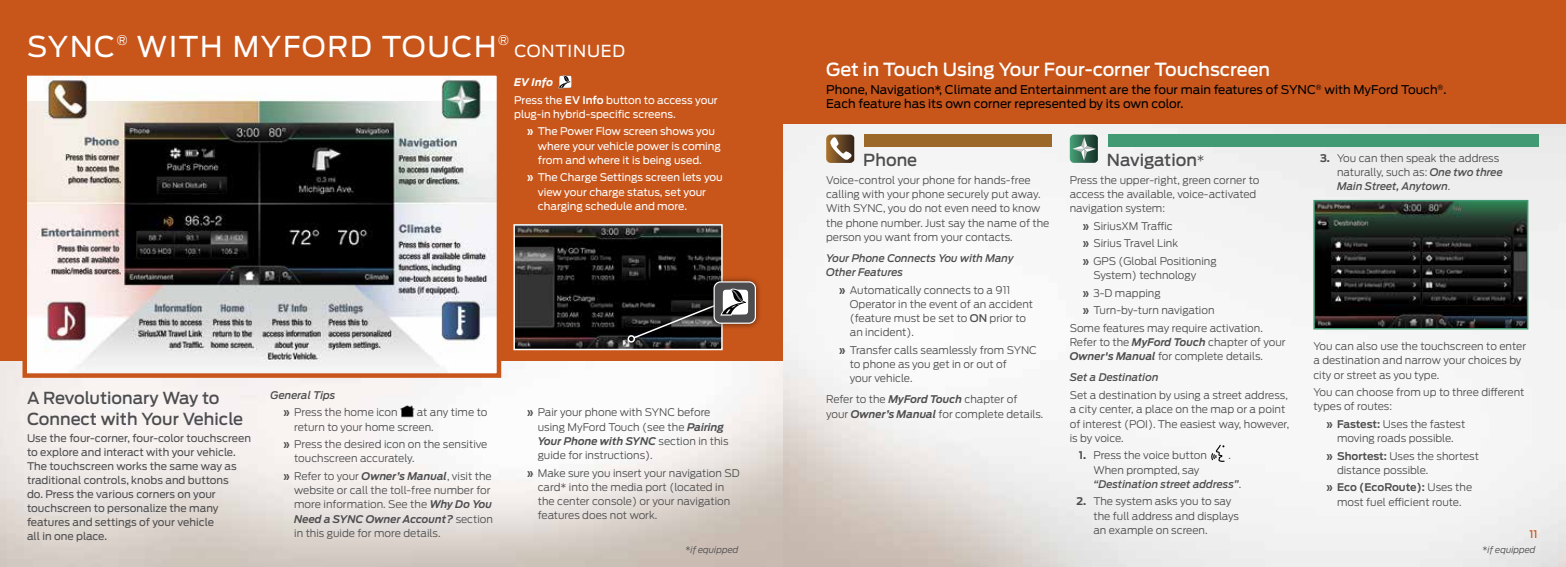
<style>
.page{position:relative;width:1566px;height:567px;background:#fff}
.page>*{position:absolute;margin:0;border:0;box-sizing:border-box;transform-origin:0 0}
.t1{font:28.5px "Ford Antenna";letter-spacing:.06em;color:#fff}
.t2{font:500 18px "Ford Antenna";color:#fff}
.t3{font:500 16.5px/21px "Ford Antenna";color:#4d4d4f}
.t4{font:16.5px "Ford Antenna";letter-spacing:.05em;color:#fff}
.t5{font:12px/14.2px "Ford Antenna";color:#000}
.t6{font:300 10.5px/14.2px "Ford Antenna";color:#4d4d4f}
.t7{font:10.5px/14px "Ford Antenna";color:#4d4d4f}
.t8{font:10.5px/14.2px "Ford Antenna";color:#fff}
.t9{font:italic 500 10.5px/14.2px "Ford Antenna";color:#4d4d4f}
.t10{font:500 10.5px "Ford Antenna";color:#c8551a}
.t11{font:italic 300 9px "Ford Antenna";color:#4d4d4f}
.s1{font-weight:700;font-style:italic}
.s2{font-weight:600}
.s3{font-weight:700}
.s4{font-weight:500;font-style:italic}
.s5{font-weight:600;font-style:italic}
.s6{font-weight:500}
.s7{font-weight:300;font-size:13.5px}
.s8{font-weight:300;font-style:normal}
.s9{font-style:normal}
</style>
<div class="page">
<img style="left:0;top:124px;width:1566px;height:443px">
<div style="left:783px;top:0;width:783px;height:124px;background:#c8551a"></div>
<div style="left:0;top:0;width:783px;height:361px;background:#c8551a"></div>
<svg style="left:558px;top:75px;width:14px;height:13px"></svg>
<img style="left:400px;top:405px;width:14px;height:13px">
<svg style="left:1210px;top:445px;width:15px;height:17px"></svg>
<img style="left:20px;top:75px;width:483px;height:305px">
<div style="left:865px;top:135px;width:187px;height:12px;background:#9c682a"></div>
<div style="left:1108px;top:135px;width:431px;height:12px;background:#429a74"></div>
<img style="left:1316px;top:203px;width:209px;height:124px">
<div style="left:1313px;top:200px;width:215px;height:130px;border:2px solid #429a74"></div>
<img style="left:516px;top:227px;width:204px;height:120px">
<div style="left:513px;top:224px;width:210px;height:126px;border:2px solid #fff"></div>
<svg style="left:826px;top:135px;width:28px;height:28px"></svg>
<svg style="left:1070px;top:135px;width:28px;height:28px"></svg>
<div style="left:622px;top:299px;width:100px;height:49px;background:#000;opacity:.55"></div>
<div style="left:628px;top:335px;width:7px;height:8px;border:2px solid #fff;border-radius:50%"></div>
<div style="left:707px;top:275px;width:55px;height:55px;background:#000;opacity:.55"></div>
<div style="left:714px;top:282px;width:41px;height:41px;background:#4d4d4f;border-radius:7px"></div>
<svg style="left:632px;top:289px;width:116px;height:51px"></svg>
<div style="left:714px;top:281px;width:42px;height:43px;border:1px solid #fff;border-radius:7px"></div>
<h1 class="t1" style="left:27px;top:22px;width:484px">SYNC<sup>®</sup> WITH MYFORD TOUCH<sup>®</sup></h1>
<h3 class="t4" style="left:514px;top:37px;width:112px">CONTINUED</h3>
<p class="t8" style="left:514px;top:72px;width:205px;line-height:18px"><span class="s1">EV Info<br></span>Press the <span class="s2">EV Info</span> button to access your</p>
<p class="t8" style="left:526px;top:104px;width:190px;line-height:17.5px;text-indent:-12px">plug-in hybrid-specific screens.<br><span class="s3">»</span> The Power Flow screen shows you</p>
<p class="t8" style="left:538px;top:138px;width:185px">where your vehicle power is coming from and where it is being used.</p>
<p class="t8" style="left:538px;top:169px;width:186px;text-indent:-12px"><span class="s3">»</span> The Charge Settings screen lets you view your charge status, set your charging schedule and more.</p>
<h3 class="t3" style="left:27px;top:385px;width:218px">A Revolutionary Way to<br>Connect with Your Vehicle</h3>
<p class="t7" style="left:27px;top:430px;width:226px">Use the four-corner, four-color touchscreen to explore and interact with your vehicle.<br>The touchscreen works the same way as traditional controls, knobs and buttons<br>do. Press the various corners on your touchscreen to personalize the many features and settings of your vehicle<br>all in one place.</p>
<p class="t6" style="left:283px;top:385px;width:117px;line-height:17.5px;text-indent:-12px"><span class="s4">General Tips<br></span><span class="s3">»</span> Press the home icon</p>
<p class="t6" style="left:294px;top:404px;width:195px;text-indent:123px">at any time to return to your home screen.</p>
<p class="t6" style="left:294px;top:436px;width:195px;text-indent:-12px"><span class="s3">»</span> Press the desired icon on the sensitive touchscreen accurately.</p>
<p class="t6" style="left:294px;top:468px;width:200px;text-indent:-12px"><span class="s3">»</span> Refer to your <span class="s5">Owner’s Manual</span>, visit the website or call the toll-free number for more information. See the <span class="s5">Why Do You Need a SYNC Owner Account?</span> section in this guide for more details.</p>
<p class="t6" style="left:538px;top:404px;width:192px;text-indent:-12px"><span class="s3">»</span> Pair your phone with SYNC before using MyFord Touch (see the <span class="s5">Pairing<br>Your Phone with SYNC</span> section in this guide for instructions).</p>
<p class="t6" style="left:538px;top:464px;width:203px;text-indent:-12px"><span class="s3">»</span> Make sure you insert your navigation SD card* into the media port (located in the center console) or your navigation features does not work.</p>
<h2 class="t2" style="left:826px;top:54px;width:445px">Get in Touch Using Your Four-corner Touchscreen</h2>
<p class="t5" style="left:826px;top:81px;width:622px">Phone, Navigation*, Climate and Entertainment are the four main features of SYNC<sup>®</sup> with MyFord Touch<sup>®</sup>.<br>Each feature has its own corner represented by its own color.</p>
<h3 class="t3" style="left:863px;top:148px;width:55px">Phone</h3>
<p class="t6" style="left:826px;top:172px;width:225px">Voice-control your phone for hands-free calling with your phone securely put away.<br>With SYNC, you do not even need to know the phone number. Just say the name of the person you want from your contacts.</p>
<p class="t9" style="left:826px;top:250px;width:189px">Your Phone Connects You with Many<br>Other Features</p>
<p class="t6" style="left:850px;top:282px;width:185px;text-indent:-12px"><span class="s3">»</span> Automatically connects to a 911<br>Operator in the event of an accident (feature must be set to <span class="s6">ON</span> prior to an incident).</p>
<p class="t6" style="left:850px;top:342px;width:189px;text-indent:-12px"><span class="s3">»</span> Transfer calls seamlessly from SYNC to phone as you get in or out of<br>your vehicle.</p>
<p class="t6" style="left:826px;top:391px;width:219px">Refer to the <span class="s5">MyFord Touch</span> chapter of<br>your <span class="s5">Owner’s Manual</span> for complete details.</p>
<h3 class="t3" style="left:1107px;top:148px;width:99px">Navigation<span class="s7">*</span></h3>
<p class="t6" style="left:1070px;top:172px;width:191px">Press the upper-right, green corner to access the available, voice-activated navigation system:</p>
<p class="t6" style="left:1082px;top:216px;width:136px;line-height:17.5px"><span class="s3">»</span> SiriusXM Traffic<br><span class="s3">»</span> Sirius Travel Link<br><span class="s3">»</span> GPS (Global Positioning</p>
<p class="t6" style="left:1093px;top:267px;width:104px">System) technology</p>
<p class="t6" style="left:1082px;top:285px;width:80px"><span class="s3">»</span> 3-D mapping</p>
<p class="t6" style="left:1082px;top:302px;width:134px"><span class="s3">»</span> Turn-by-turn navigation</p>
<p class="t6" style="left:1070px;top:320px;width:195px">Some features may require activation.</p>
<p class="t6" style="left:1070px;top:334px;width:217px">Refer to the <span class="s5">MyFord Touch</span> chapter of your<br><span class="s5">Owner's Manual</span> for complete details.</p>
<p class="t9" style="left:1070px;top:369px;width:90px">Set a Destination</p>
<p class="t6" style="left:1070px;top:387px;width:221px">Set a destination by using a street address, a city center, a place on the map or a point of interest (POI). The easiest way, however, is by voice.</p>
<p class="t6" style="left:1079px;top:447px;width:129px"><span class="s3">1.</span> Press the voice button</p>
<p class="t6" style="left:1228px;top:447px;width:4px">.</p>
<p class="t9" style="left:1093px;top:462px;width:150px"><span class="s8">When prompted, say </span>“Destination street address”<span class="s8">.</span></p>
<p class="t6" style="left:1093px;top:493px;width:147px;text-indent:-17px"><span class="s3">2.</span> The system asks you to say the full address and displays an example on screen.</p>
<p class="t6" style="left:1337px;top:150px;width:167px;text-indent:-17px"><span class="s3">3.</span> You can then speak the address naturally, such as: <span class="s4">One two three<br>Main Street, Anytown</span>.</p>
<p class="t6" style="left:1313px;top:338px;width:214px">You can also use the touchscreen to enter a destination and narrow your choices by city or street as you type.</p>
<p class="t6" style="left:1313px;top:384px;width:213px">You can choose from up to three different types of routes:</p>
<p class="t6" style="left:1325px;top:416px;width:141px;text-align:center"><span class="s3">»</span> <span class="s2">Fastest:</span> Uses the fastest moving roads possible.</p>
<p class="t6" style="left:1337px;top:447px;width:143px;text-indent:-12px"><span class="s3">»</span> <span class="s2">Shortest:</span> Uses the shortest distance possible.</p>
<p class="t6" style="left:1325px;top:479px;width:148px;text-align:center"><span class="s3">»</span> <span class="s2">Eco (EcoRoute):</span> Uses the most fuel efficient route.</p>
<p class="t10" style="left:1529px;top:525px;width:10px">11</p>
<p class="t11" style="left:685px;top:542px;width:55px"><span class="s9">*</span>if equipped</p>
<p class="t11" style="left:1482px;top:542px;width:55px"><span class="s9">*</span>if equipped</p>
</div>
